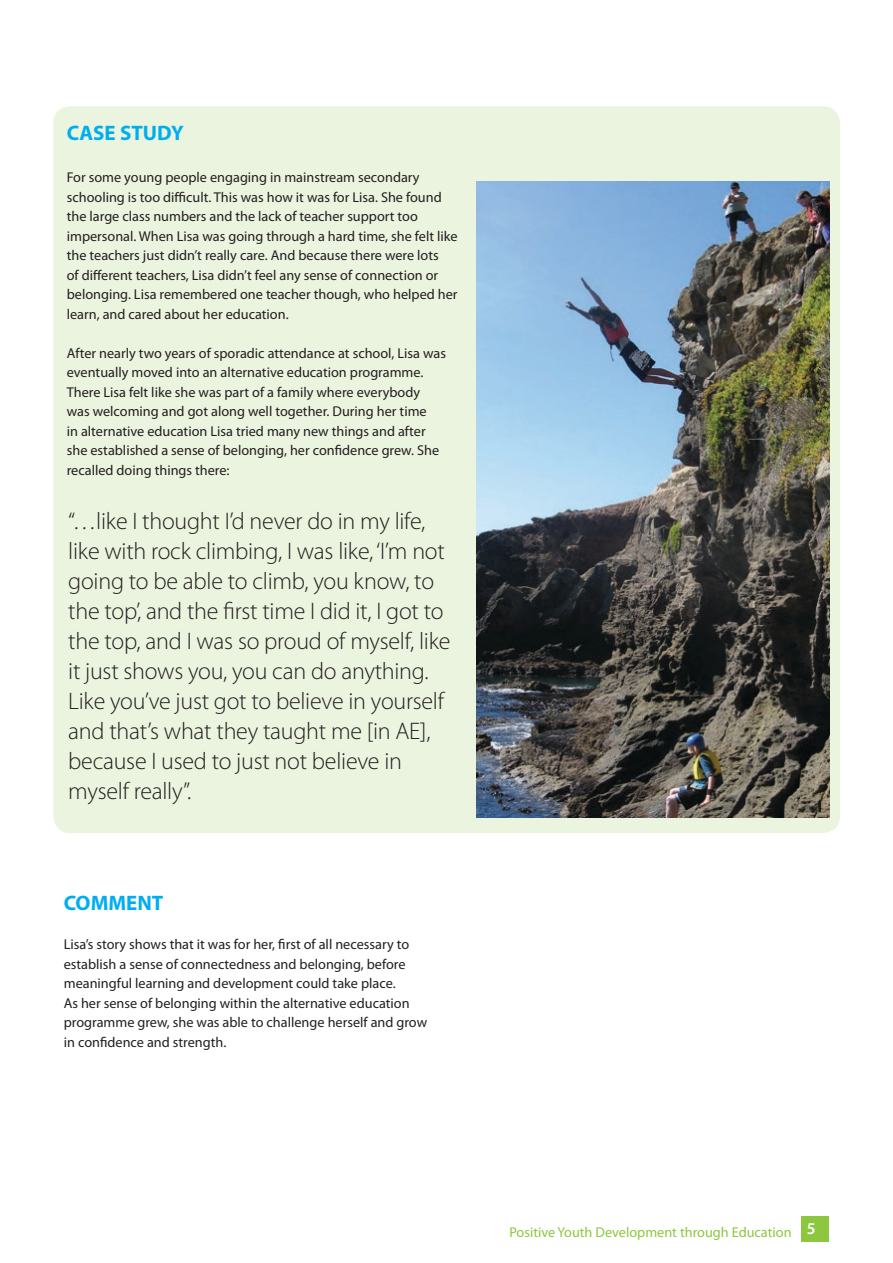
<style>
.page{position:relative;width:893px;height:1263px;background:#fff}
.page>*{position:absolute;margin:0;border:0;box-sizing:border-box;transform-origin:0 0}
.t1{font:300 24px/30px "Myriad Pro";letter-spacing:-.01em;color:#231f20}
.t2{font:700 21px "Myriad Pro";color:#00aeef}
.t3{font:14.25px/19.5px "Myriad Pro";color:#231f20}
.t4{font:14.25px "Myriad Pro";color:#8dc73f}
</style>
<div class="page">
<div style="left:802px;top:1216px;width:27px;height:25px;background:#8dc73f"></div>
<div style="left:53px;top:106px;width:787px;height:727px;background:#ebf4de;border-radius:17px"></div>
<img style="left:476px;top:182px;width:353px;height:636px">
<h2 class="t2" style="left:67px;top:120px;width:118px">CASE STUDY</h2>
<p class="t3" style="left:67px;top:168px;width:392px">For some young people engaging in mainstream secondary schooling is too difficult. This was how it was for Lisa. She found the large class numbers and the lack of teacher support too impersonal. When Lisa was going through a hard time, she felt like the teachers just didn’t really care. And because there were lots<br>of different teachers, Lisa didn’t feel any sense of connection or belonging. Lisa remembered one teacher though, who helped her learn, and cared about her education.</p>
<p class="t3" style="left:67px;top:344px;width:381px">After nearly two years of sporadic attendance at school, Lisa was eventually moved into an alternative education programme.<br>There Lisa felt like she was part of a family where everybody was welcoming and got along well together. During her time<br>in alternative education Lisa tried many new things and after she established a sense of belonging, her confidence grew. She recalled doing things there:</p>
<p class="t1" style="left:68px;top:507px;width:384px">“…like I thought I’d never do in my life, like with rock climbing, I was like, ‘I’m not going to be able to climb, you know, to the top’, and the first time I did it, I got to the top, and I was so proud of myself, like it just shows you, you can do anything.<br>Like you’ve just got to believe in yourself and that’s what they taught me [in AE], because I used to just not believe in myself really”.</p>
<h2 class="t2" style="left:64px;top:889px;width:101px">COMMENT</h2>
<p class="t3" style="left:64px;top:935px;width:365px">Lisa’s story shows that it was for her, first of all necessary to establish a sense of connectedness and belonging, before meaningful learning and development could take place.<br>As her sense of belonging within the alternative education programme grew, she was able to challenge herself and grow in confidence and strength.</p>
<p class="t4" style="left:509px;top:1224px;width:308px">Positive Youth Development through Education <sup>5</sup></p>
</div>
